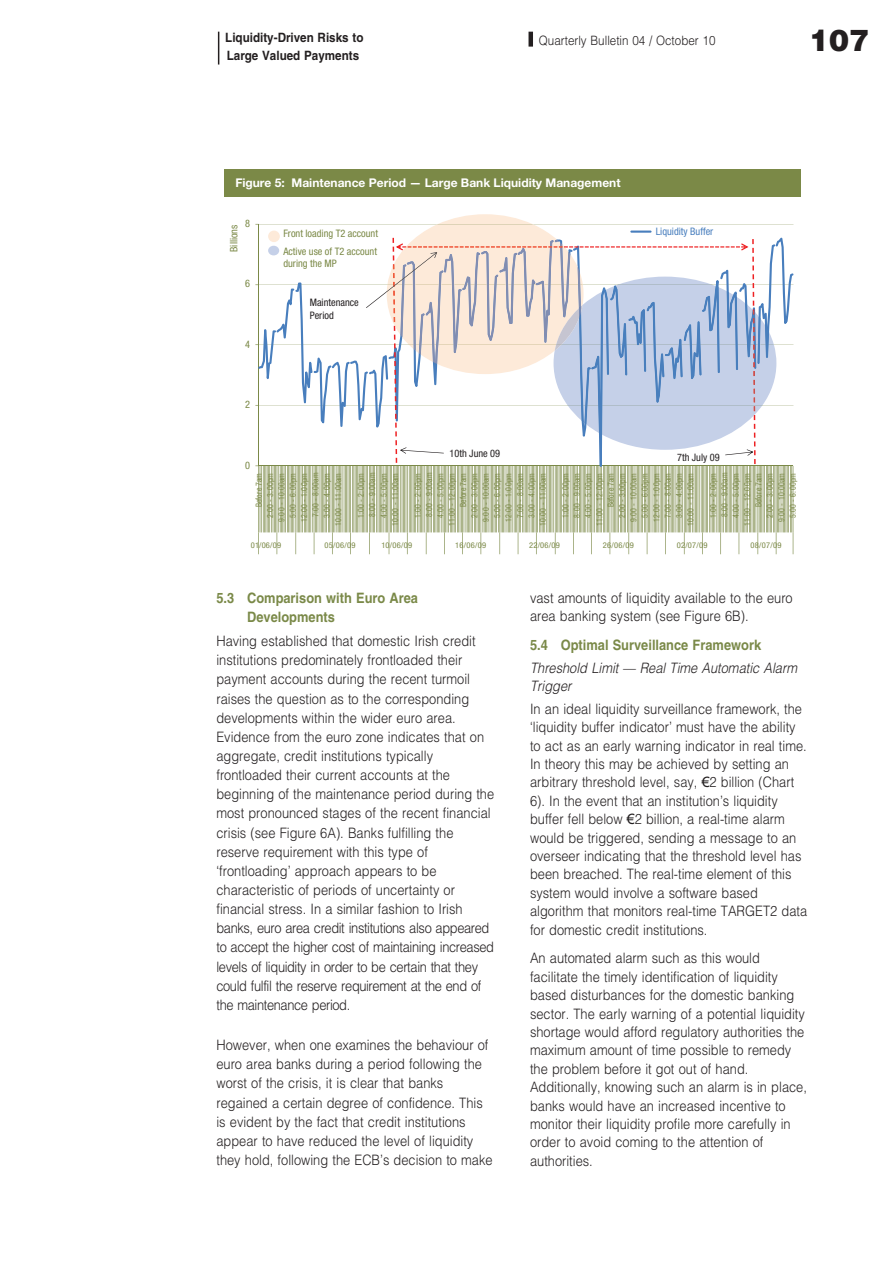
<style>
.page{position:relative;width:889px;height:1263px;background:#fff}
.page>*{position:absolute;margin:0;border:0;box-sizing:border-box;transform-origin:0 0}
.t1{font:900 29.85px "Helvetica";color:#231f20}
.t2{font:300 14.4px/19.2px "Helvetica";color:#231f20;scale:.89 1}
.t3{font:700 14.4px/19.2px "Helvetica";color:#7a8948;scale:.89 1}
.t4{font:italic 300 14.4px/18.5px "Helvetica";color:#231f20;scale:.89 1}
.t5{font:700 12.9px/18px "Helvetica";color:#231f20;scale:.91 1}
.t6{font:300 12.9px "Helvetica";color:#231f20;scale:.91 1}
.t7{font:700 12px "Helvetica Neue";color:#fff}
.t8{font:condensed 10.35px/12.5px "Helvetica Neue";color:#7b8947}
.t9{font:condensed 10.35px/12.5px "Helvetica Neue";color:#231f20}
.t10{font:condensed 10.35px "Helvetica Neue";color:#487ebd}
.t11{font:condensed 8.55px/11.4px "Helvetica Neue";letter-spacing:.03em;color:#7b8947;text-align:right;scale:.93 1}
.t12{font:condensed 8.4px/11.4px "Helvetica Neue";letter-spacing:.03em;color:#7b8947;text-align:right;scale:.93 1}
.t13{font:condensed 7.95px "Helvetica Neue";letter-spacing:.03em;color:#7b8947;scale:1.08 1}
.s1{font-size:8.4px}
</style>
<div class="page">
<hr style="left:218px;top:32px;width:1px;height:33px;background:#231f20">
<div style="left:528px;top:32px;width:5px;height:15px;background:#231f20"></div>
<div style="left:223px;top:169px;width:577px;height:28px;background:#7b8947"></div>
<svg style="left:255px;top:214px;width:538px;height:340px"></svg>
<div style="left:268px;top:246px;width:11px;height:9px;background:#c5d0e8;border-radius:50%"></div>
<div style="left:268px;top:231px;width:12px;height:11px;background:#fdead9;border-radius:50%"></div>
<hr style="left:630px;top:231px;width:21px;height:2px;background:#487ebd">
<p class="t5" style="left:225px;top:30px;width:153px">Liquidity-Driven Risks to<br>Large Valued Payments</p>
<p class="t6" style="left:538px;top:36px;width:195px">Quarterly Bulletin 04 / October 10</p>
<h1 class="t1" style="left:809px;top:30px;width:61px">107</h1>
<p class="t7" style="left:235px;top:179px;width:386px">Figure 5: Maintenance Period — Large Bank Liquidity Management</p>
<p class="t8" style="left:228px;top:252px;width:29px;rotate:-90deg">Billions</p>
<p class="t8" style="left:245px;top:218px;width:6px">8</p>
<p class="t8" style="left:245px;top:278px;width:6px">6</p>
<p class="t8" style="left:245px;top:339px;width:6px">4</p>
<p class="t8" style="left:245px;top:399px;width:6px">2</p>
<p class="t8" style="left:283px;top:228px;width:96px">Front loading T2 account</p>
<p class="t8" style="left:283px;top:246px;width:95px">Active use of T2 account during the MP</p>
<p class="t9" style="left:309px;top:297px;width:51px">Maintenance<br>Period</p>
<p class="t10" style="left:655px;top:227px;width:59px">Liquidity Buffer</p>
<p class="t8" style="left:245px;top:460px;width:6px">0</p>
<p class="t9" style="left:449px;top:448px;width:52px">10th June 09</p>
<p class="t9" style="left:676px;top:452px;width:44px">7th July 09</p>
<p class="t12" style="left:254px;top:526px;width:59px;rotate:-90deg">Before 7am<br>2:00 - 3:00pm<br>9:00 - 10:00am<br>5:00 - 6:00pm<br>12:00 - 1:00pm<br>7:00 - 8:00am<br>3:00 - 4:00pm<br>10:00 - 11:00am</p>
<p class="t12" style="left:356px;top:526px;width:59px;rotate:-90deg">1:00 - 2:00pm<br>8:00 - 9:00am<br>4:00 - 5:00pm<br>10:00 - 11:00am</p>
<p class="t12" style="left:412px;top:526px;width:59px;rotate:-90deg">1:00 - 2:00pm<br>8:00 - 9:00am<br>4:00 - 5:00pm<br>11:00 - 12:00pm<br>Before 7am<br>2:00 - 3:00pm<br>9:00 - 10:00am<br>5:00 - 6:00pm<br>12:00 - 1:00pm<br>7:00 - 8:00am<br>3:00 - 4:00pm<br>10:00 - 11:00am</p>
<p class="t12" style="left:560px;top:526px;width:59px;rotate:-90deg">1:00 - 2:00pm<br>8:00 - 9:00am<br>4:00 - 5:00pm<br>11:00 - 12:00pm<br>Before 7am<br>2:00 - 3:00pm<br>9:00 - 10:00am<br>5:00 - 6:00pm<br>12:00 - 1:00pm<br>7:00 - 8:00am<br>3:00 - 4:00pm<br>10:00 - 11:00am</p>
<p class="t11" style="left:708px;top:526px;width:59px;rotate:-90deg">1<span class="s1">:00 -</span> 2:00pm<br>8<span class="s1">:00 -</span> 9:00am<br>4<span class="s1">:00 -</span> 5:00pm<br>11<span class="s1">:00 -</span> 12:00pm<br>Before 7am<br><span class="s1">2:00 -</span> 3:00pm<br>9<span class="s1">:00 -</span> 10:00am<br>5<span class="s1">:00 -</span> 6:00pm</p>
<p class="t13" style="left:250px;top:542px;width:30px">01/06/09</p>
<p class="t13" style="left:324px;top:542px;width:30px">05/06/09</p>
<p class="t13" style="left:381px;top:542px;width:30px">10/06/09</p>
<p class="t13" style="left:455px;top:542px;width:30px">16/06/09</p>
<p class="t13" style="left:529px;top:542px;width:30px">22/06/09</p>
<p class="t13" style="left:602px;top:542px;width:30px">26/06/09</p>
<p class="t13" style="left:676px;top:542px;width:30px">02/07/09</p>
<p class="t13" style="left:750px;top:542px;width:30px">08/07/09</p>
<p class="t3" style="left:247px;top:589px;width:193px;text-indent:-31px">5.3 Comparison with Euro Area<br>Developments</p>
<p class="t2" style="left:216px;top:633px;width:313px">Having established that domestic Irish credit institutions predominately frontloaded their payment accounts during the recent turmoil raises the question as to the corresponding developments within the wider euro area.<br>Evidence from the euro zone indicates that on aggregate, credit institutions typically frontloaded their current accounts at the beginning of the maintenance period during the most pronounced stages of the recent financial crisis (see Figure 6A). Banks fulfilling the reserve requirement with this type of ‘frontloading’ approach appears to be characteristic of periods of uncertainty or financial stress. In a similar fashion to Irish banks, euro area credit institutions also appeared to accept the higher cost of maintaining increased levels of liquidity in order to be certain that they could fulfil the reserve requirement at the end of the maintenance period.</p>
<p class="t2" style="left:216px;top:1037px;width:312px">However, when one examines the behaviour of euro area banks during a period following the worst of the crisis, it is clear that banks regained a certain degree of confidence. This is evident by the fact that credit institutions appear to have reduced the level of liquidity they hold, following the ECB’s decision to make</p>
<p class="t2" style="left:530px;top:589px;width:296px;line-height:18.5px">vast amounts of liquidity available to the euro area banking system (see Figure 6B).</p>
<p class="t3" style="left:530px;top:636px;width:261px">5.4 Optimal Surveillance Framework</p>
<p class="t4" style="left:530px;top:660px;width:301px">Threshold Limit — Real Time Automatic Alarm<br>Trigger</p>
<p class="t2" style="left:530px;top:701px;width:313px;line-height:18.5px">In an ideal liquidity surveillance framework, the ‘liquidity buffer indicator’ must have the ability to act as an early warning indicator in real time.<br>In theory this may be achieved by setting an arbitrary threshold level, say, 2 billion (Chart 6). In the event that an institution’s liquidity buffer fell below 2 billion, a real-time alarm would be triggered, sending a message to an overseer indicating that the threshold level has been breached. The real-time element of this system would involve a software based algorithm that monitors real-time TARGET2 data for domestic credit institutions.</p>
<p class="t2" style="left:530px;top:950px;width:312px;line-height:18.5px">An automated alarm such as this would facilitate the timely identification of liquidity based disturbances for the domestic banking sector. The early warning of a potential liquidity shortage would afford regulatory authorities the maximum amount of time possible to remedy the problem before it got out of hand.<br>Additionally, knowing such an alarm is in place, banks would have an increased incentive to monitor their liquidity profile more carefully in order to avoid coming to the attention of authorities.</p>
</div>
